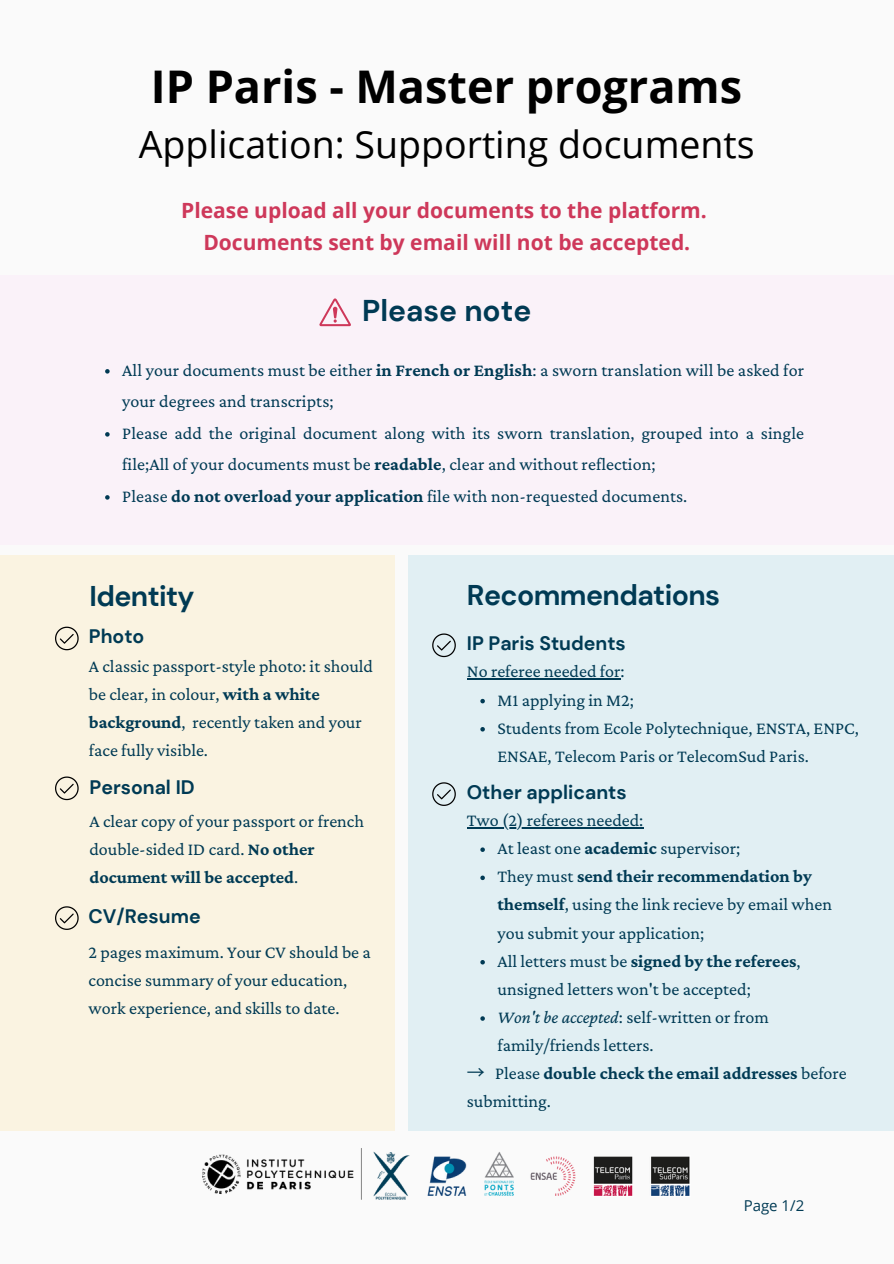
<style>
.page{position:relative;width:894px;height:1264px;background:#fff}
.page>*{position:absolute;margin:0;border:0;box-sizing:border-box;transform-origin:0 0}
.t1{font:700 45px "Open Sans";color:#000}
.t2{font:37.5px "Open Sans";color:#000}
.t3{font:700 30px "DM Sans";color:#003a54}
.t4{font:700 28.5px "DM Sans";letter-spacing:-.02em;color:#003a54}
.t5{font:700 21px/32.7px "Open Sans";color:#ce385a;text-align:center}
.t6{font:700 19.5px "DM Sans";color:#003a54}
.t7{font:18px/28.2px "Crimson Pro";color:#003a54}
.t8{font:700 18px/28.2px "Crimson Pro";color:#003a54}
.t9{font:15px "Open Sans";color:#003a54}
.s1{font-weight:700}
.s2{font-style:italic}
.s3{font-family:"Noto Sans CJ Ksc";font-weight:400}
.s4{font-weight:400}
</style>
<div class="page">
<div style="left:0;top:0;width:893px;height:1263px;background:#fafafa"></div>
<div style="left:0;top:275px;width:893px;height:269px;background:#faf2f9"></div>
<div style="left:0;top:555px;width:394px;height:575px;background:#faf3e1"></div>
<div style="left:408px;top:555px;width:485px;height:575px;background:#e1eff3"></div>
<svg style="left:319px;top:298px;width:31px;height:28px"></svg>
<svg style="left:55px;top:626px;width:24px;height:24px"></svg>
<svg style="left:55px;top:776px;width:24px;height:24px"></svg>
<svg style="left:55px;top:906px;width:24px;height:23px"></svg>
<svg style="left:432px;top:782px;width:23px;height:24px"></svg>
<svg style="left:432px;top:633px;width:23px;height:24px"></svg>
<svg style="left:105px;top:369px;width:5px;height:4px"></svg>
<svg style="left:105px;top:432px;width:5px;height:4px"></svg>
<svg style="left:105px;top:495px;width:5px;height:4px"></svg>
<hr style="left:466px;top:827px;width:177px;height:1px;background:#003a54">
<svg style="left:480px;top:847px;width:4px;height:5px"></svg>
<svg style="left:480px;top:875px;width:4px;height:5px"></svg>
<svg style="left:480px;top:960px;width:4px;height:4px"></svg>
<svg style="left:480px;top:1016px;width:4px;height:4px"></svg>
<img style="left:202px;top:1148px;width:488px;height:52px">
<hr style="left:466px;top:678px;width:154px;height:1px;background:#003a54">
<svg style="left:480px;top:699px;width:4px;height:4px"></svg>
<svg style="left:480px;top:727px;width:4px;height:4px"></svg>
<p class="t1" style="left:151px;top:55px;width:592px">IP Paris - Master programs</p>
<p class="t2" style="left:139px;top:118px;width:617px">Application: Supporting documents</p>
<h4 class="t5" style="left:181px;top:193px;width:527px">Please upload all your documents to the platform.<br>Documents sent by email will not be accepted.</h4>
<h1 class="t3" style="left:362px;top:291px;width:170px">Please note</h1>
<h3 class="t7" style="left:122px;top:354px;width:683px;line-height:31.5px">All your documents must be either <span class="s1">in French or English</span>: a sworn translation will be asked for your degrees and transcripts;</h3>
<h2 class="t7" style="left:122px;top:417px;width:683px;line-height:31.5px">Please add the original document along with its sworn translation, grouped into a single file;All of your documents must be <span class="s1">readable</span>, clear and without reflection;</h2>
<p class="t7" style="left:122px;top:481px;width:566px">Please <span class="s1">do not overload your application</span> file with non-requested documents.</p>
<p class="t4" style="left:89px;top:577px;width:107px">Identity</p>
<p class="t6" style="left:89px;top:623px;width:57px">Photo</p>
<p class="t7" style="left:89px;top:651px;width:285px">A classic passport-style photo: it should be clear, in colour, <span class="s1">with a white background</span>, recently taken and your face fully visible.</p>
<p class="t6" style="left:89px;top:774px;width:107px">Personal ID</p>
<p class="t7" style="left:89px;top:806px;width:276px">A clear copy of your passport or french double-sided ID card. <span class="s1">No other document will be accepted</span>.</p>
<p class="t6" style="left:89px;top:903px;width:114px">CV/Resume</p>
<h2 class="t7" style="left:89px;top:937px;width:284px">2 pages maximum. Your CV should be a concise summary of your education, work experience, and skills to date.</h2>
<h3 class="t4" style="left:466px;top:577px;width:255px">Recommendations</h3>
<h3 class="t6" style="left:466px;top:630px;width:160px">IP Paris Students</h3>
<h3 class="t7" style="left:466px;top:657px;width:159px">No referee needed for:</h3>
<h4 class="t7" style="left:497px;top:685px;width:138px">M1 applying in M2;</h4>
<p class="t7" style="left:497px;top:713px;width:363px">Students from Ecole Polytechnique, ENSTA, ENPC,<br>ENSAE, Telecom Paris or TelecomSud Paris.</p>
<h4 class="t6" style="left:466px;top:779px;width:161px">Other applicants</h4>
<h4 class="t7" style="left:466px;top:805px;width:178px">Two (2) referees needed:</h4>
<h3 class="t7" style="left:497px;top:834px;width:244px">At least one <span class="s1">academic</span> supervisor;</h3>
<h4 class="t7" style="left:497px;top:862px;width:336px">They must <span class="s1">send their recommendation by themself</span>, using the link recieve by email when you submit your application;</h4>
<h2 class="t7" style="left:497px;top:946px;width:305px">All letters must be <span class="s1">signed by the referees</span>, unsigned letters won't be accepted;</h2>
<p class="t7" style="left:497px;top:1002px;width:273px"><span class="s2">Won't be accepted</span>: self-written or from family/friends letters.</p>
<h3 class="t8" style="left:466px;top:1059px;width:381px"><span class="s3">→</span> <span class="s4">Please</span> double check the email addresses <span class="s4">before submitting.</span></h3>
<p class="t9" style="left:743px;top:1195px;width:62px">Page 1/2</p>
</div>
